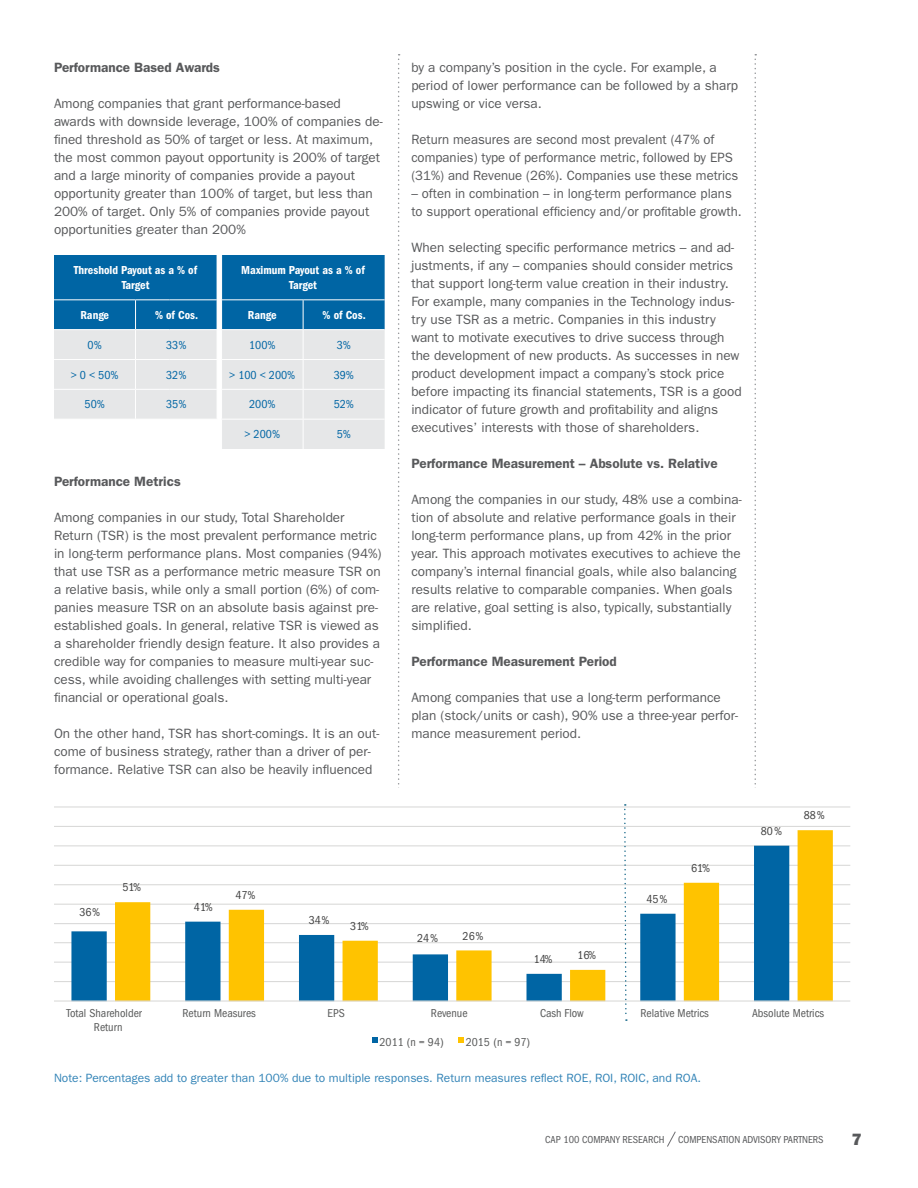
<style>
.page{position:relative;width:918px;height:1188px;background:#fff}
.page>*{position:absolute;margin:0;border:0;box-sizing:border-box;transform-origin:0 0}
.t1{font:16.5px "ITC Franklin Gothic Std Hvy";color:#58595b}
.t2{font:13.5px/18px "ITC Franklin Gothic Std";color:#58595b}
.t3{font:600 13.5px "ITC Franklin Gothic Std";color:#58595b}
.t4{font:12px "ITC Franklin Gothic Std";color:#3384b7}
.t5{font:12px/15px "ITC Franklin Gothic Std Dm Cd";color:#fff;text-align:center}
.t6{font:condensed 12px "ITC Franklin Gothic Std";color:#0065a4}
.t7{font:condensed 11.85px/13.4px "ITC Franklin Gothic Std";color:#595a5a}
.t8{font:condensed 11.85px "ITC Franklin Gothic Std";color:#414141}
.t9{font:condensed 10.5px "ITC Franklin Gothic Std";color:#58595b}
</style>
<div class="page">
<svg style="left:754px;top:54px;width:2px;height:734px"></svg>
<svg style="left:398px;top:54px;width:2px;height:734px"></svg>
<svg style="left:667px;top:1131px;width:9px;height:16px"></svg>
<svg style="left:54px;top:255px;width:331px;height:194px;background:#93b9d1"></svg>
<hr style="left:222px;top:329px;width:81px;height:1px;background:#fff">
<hr style="left:303px;top:329px;width:82px;height:1px;background:#fff">
<hr style="left:54px;top:981px;width:796px;height:1px;background:#d9d9d8">
<hr style="left:54px;top:962px;width:796px;height:1px;background:#d9d9d8">
<hr style="left:54px;top:942px;width:796px;height:1px;background:#d9d9d8">
<hr style="left:54px;top:923px;width:796px;height:1px;background:#d9d9d8">
<hr style="left:54px;top:904px;width:796px;height:1px;background:#d9d9d8">
<hr style="left:54px;top:884px;width:796px;height:1px;background:#d9d9d8">
<hr style="left:54px;top:865px;width:796px;height:1px;background:#d9d9d8">
<hr style="left:54px;top:845px;width:796px;height:1px;background:#d9d9d8">
<hr style="left:54px;top:826px;width:796px;height:1px;background:#d9d9d8">
<hr style="left:54px;top:806px;width:796px;height:2px;background:#d9d9d8">
<svg style="left:71px;top:846px;width:44px;height:154px"></svg>
<svg style="left:115px;top:830px;width:718px;height:170px"></svg>
<hr style="left:54px;top:1000px;width:796px;height:2px;background:#d9d9d8">
<svg style="left:373px;top:1038px;width:5px;height:5px"></svg>
<svg style="left:459px;top:1038px;width:5px;height:5px"></svg>
<svg style="left:623px;top:804px;width:4px;height:217px"></svg>
<p class="t3" style="left:54px;top:59px;width:167px">Performance Based Awards</p>
<p class="t2" style="left:54px;top:95px;width:330px">Among companies that grant performance-based awards with downside leverage, 100% of companies de&shy;fined threshold as 50% of target or less. At maximum, the most common payout opportunity is 200% of target and a large minority of companies provide a payout opportunity greater than 100% of target, but less than 200% of target. Only 5% of companies provide payout opportunities greater than 200%</p>
<p class="t5" style="left:74px;top:263px;width:125px">Threshold Payout as a % of<br>Target</p>
<p class="t5" style="left:241px;top:263px;width:125px">Maximum Payout as a % of<br>Target</p>
<p class="t5" style="left:80px;top:307px;width:30px">Range</p>
<p class="t5" style="left:155px;top:307px;width:45px">% of Cos.</p>
<p class="t5" style="left:248px;top:307px;width:30px">Range</p>
<p class="t5" style="left:323px;top:307px;width:45px">% of Cos.</p>
<p class="t6" style="left:88px;top:338px;width:16px">0%</p>
<p class="t6" style="left:166px;top:338px;width:22px">33%</p>
<p class="t6" style="left:249px;top:338px;width:28px">100%</p>
<p class="t6" style="left:337px;top:338px;width:16px">3%</p>
<p class="t6" style="left:71px;top:368px;width:49px">&gt; 0 &lt; 50%</p>
<p class="t6" style="left:166px;top:368px;width:22px">32%</p>
<p class="t6" style="left:229px;top:368px;width:68px">&gt; 100 &lt; 200%</p>
<p class="t6" style="left:334px;top:368px;width:22px">39%</p>
<p class="t6" style="left:85px;top:398px;width:22px">50%</p>
<p class="t6" style="left:166px;top:398px;width:22px">35%</p>
<p class="t6" style="left:249px;top:398px;width:28px">200%</p>
<p class="t6" style="left:334px;top:398px;width:22px">52%</p>
<p class="t6" style="left:245px;top:427px;width:37px">&gt; 200%</p>
<p class="t6" style="left:337px;top:427px;width:16px">5%</p>
<p class="t3" style="left:54px;top:473px;width:128px">Performance Metrics</p>
<p class="t2" style="left:54px;top:509px;width:329px">Among companies in our study, Total Shareholder Return (TSR) is the most prevalent performance metric in long-term performance plans. Most companies (94%) that use TSR as a performance metric measure TSR on a relative basis, while only a small portion (6%) of com&shy;panies measure TSR on an absolute basis against pre&shy;established goals. In general, relative TSR is viewed as a shareholder friendly design feature. It also provides a credible way for companies to measure multi-year suc&shy;cess, while avoiding challenges with setting multi-year financial or operational goals.</p>
<p class="t2" style="left:54px;top:724px;width:327px">On the other hand, TSR has short-comings. It is an out&shy;come of business strategy, rather than a driver of per&shy;formance. Relative TSR can also be heavily influenced</p>
<p class="t8" style="left:80px;top:906px;width:22px">36%</p>
<p class="t8" style="left:122px;top:881px;width:20px">51%</p>
<p class="t8" style="left:194px;top:900px;width:20px">41%</p>
<p class="t8" style="left:235px;top:888px;width:22px">47%</p>
<p class="t8" style="left:309px;top:914px;width:22px">34%</p>
<p class="t8" style="left:350px;top:919px;width:20px">31%</p>
<p class="t2" style="left:411px;top:58px;width:328px">by a company’s position in the cycle. For example, a period of lower performance can be followed by a sharp upswing or vice versa.</p>
<p class="t2" style="left:411px;top:131px;width:328px">Return measures are second most prevalent (47% of companies) type of performance metric, followed by EPS (31%) and Revenue (26%). Companies use these metrics</p>
<p class="t2" style="left:411px;top:185px;width:332px">– often in combination – in long-term performance plans to support operational efficiency and/or profitable growth.</p>
<p class="t2" style="left:411px;top:239px;width:332px">When selecting specific performance metrics – and ad&shy;justments, if any – companies should consider metrics that support long-term value creation in their industry.<br>For example, many companies in the Technology indus&shy;try use TSR as a metric. Companies in this industry want to motivate executives to drive success through the development of new products. As successes in new product development impact a company’s stock price before impacting its financial statements, TSR is a good indicator of future growth and profitability and aligns executives’ interests with those of shareholders.</p>
<p class="t3" style="left:411px;top:455px;width:308px">Performance Measurement – Absolute vs. Relative</p>
<p class="t2" style="left:411px;top:490px;width:332px">Among the companies in our study, 48% use a combina&shy;tion of absolute and relative performance goals in their long-term performance plans, up from 42% in the prior year. This approach motivates executives to achieve the company’s internal financial goals, while also balancing results relative to comparable companies. When goals are relative, goal setting is also, typically, substantially simplified.</p>
<p class="t3" style="left:411px;top:653px;width:207px">Performance Measurement Period</p>
<p class="t2" style="left:411px;top:688px;width:328px">Among companies that use a long-term performance plan (stock/units or cash), 90% use a three-year perfor&shy;mance measurement period.</p>
<p class="t8" style="left:417px;top:932px;width:23px">24%</p>
<p class="t8" style="left:463px;top:929px;width:23px">26%</p>
<p class="t8" style="left:534px;top:952px;width:20px">14%</p>
<p class="t8" style="left:577px;top:948px;width:20px">16%</p>
<p class="t8" style="left:647px;top:892px;width:23px">45%</p>
<p class="t8" style="left:691px;top:861px;width:20px">61%</p>
<p class="t8" style="left:761px;top:824px;width:23px">80%</p>
<p class="t8" style="left:804px;top:809px;width:23px">88%</p>
<p class="t7" style="left:94px;top:1007px;width:50px;text-indent:-27px">Total Shareholder<br>Return</p>
<p class="t7" style="left:183px;top:1007px;width:75px">Return Measures</p>
<p class="t7" style="left:328px;top:1007px;width:19px">EPS</p>
<p class="t7" style="left:431px;top:1007px;width:38px">Revenue</p>
<p class="t7" style="left:540px;top:1007px;width:45px">Cash Flow</p>
<p class="t7" style="left:640px;top:1007px;width:70px">Relative Metrics</p>
<p class="t7" style="left:752px;top:1007px;width:74px">Absolute Metrics</p>
<p class="t7" style="left:380px;top:1035px;width:66px">2011 (n = 94)</p>
<p class="t7" style="left:466px;top:1035px;width:66px">2015 (n = 97)</p>
<p class="t4" style="left:54px;top:1071px;width:649px">Note: Percentages add to greater than 100% due to multiple responses. Return measures reflect ROE, ROI, ROIC, and ROA.</p>
<p class="t9" style="left:545px;top:1133px;width:121px">CAP 100 COMPANY RESEARCH</p>
<p class="t9" style="left:678px;top:1133px;width:147px">COMPENSATION ADVISORY PARTNERS</p>
<p class="t1" style="left:852px;top:1130px;width:11px">7</p>
</div>
